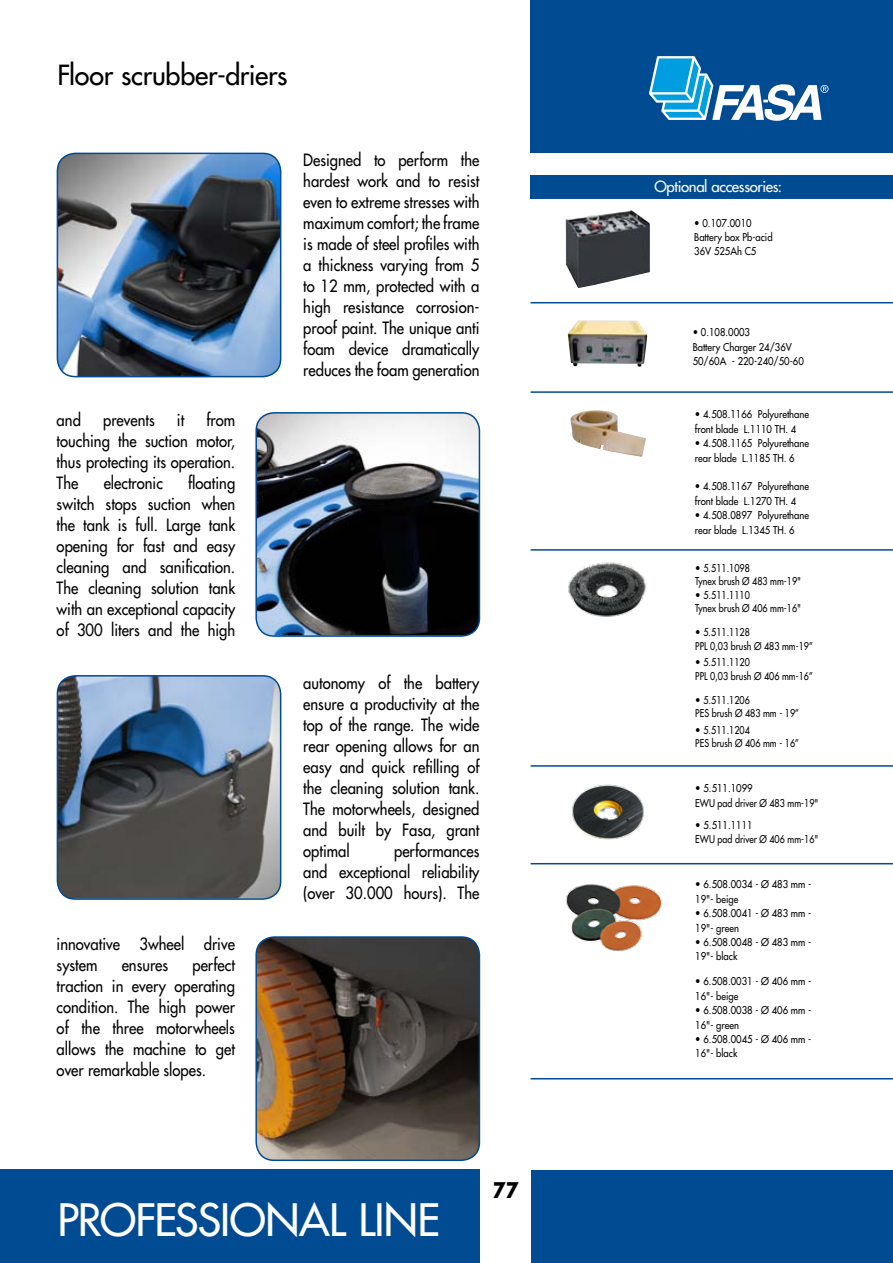
<style>
.page{position:relative;width:893px;height:1263px;background:#fff}
.page>*{position:absolute;margin:0;border:0;box-sizing:border-box;transform-origin:0 0}
.t1{font:500 43.5px "Futura Std";letter-spacing:-.015em;color:#fff}
.t2{font:500 27px "Futura Std";letter-spacing:-.01em;color:#000}
.t3{font:700 21px "Futura Std";color:#000;scale:.9 1}
.t4{font:500 16.5px/21px "Futura Std";color:#000;text-align:justify;scale:.9 1}
.t5{font:500 15px "Futura Std";letter-spacing:-.025em;color:#fff}
.t6{font:500 10.5px/14.4px "Futura Std";color:#000;scale:.9 1}
</style>
<div class="page">
<div style="left:532px;top:1170px;width:361px;height:93px;background:#004b92"></div>
<div style="left:0;top:1169px;width:480px;height:94px;background:#004b92"></div>
<div style="left:531px;top:0;width:362px;height:153px;background:#004b92"></div>
<svg style="left:649px;top:56px;width:179px;height:65px"></svg>
<img style="left:57px;top:153px;width:223px;height:223px">
<div style="left:57px;top:153px;width:224px;height:224px;border:2px solid #004b92;border-radius:18px"></div>
<img style="left:57px;top:676px;width:223px;height:223px">
<div style="left:57px;top:675px;width:224px;height:225px;border:2px solid #004b92;border-radius:18px"></div>
<img style="left:258px;top:937px;width:221px;height:223px">
<div style="left:255px;top:936px;width:225px;height:225px;border:2px solid #004b92;border-radius:18px"></div>
<img style="left:258px;top:413px;width:221px;height:223px">
<div style="left:255px;top:412px;width:225px;height:225px;border:2px solid #004b92;border-radius:18px"></div>
<div style="left:531px;top:175px;width:362px;height:23px;background:#004b92"></div>
<hr style="left:531px;top:302px;width:362px;height:1px;background:#004b92">
<hr style="left:531px;top:391px;width:362px;height:2px;background:#004b92">
<hr style="left:531px;top:549px;width:362px;height:2px;background:#004b92">
<hr style="left:531px;top:765px;width:362px;height:2px;background:#004b92">
<hr style="left:531px;top:863px;width:362px;height:1px;background:#004b92">
<hr style="left:531px;top:1078px;width:362px;height:1px;background:#004b92">
<img style="left:570px;top:410px;width:76px;height:47px">
<img style="left:566px;top:884px;width:96px;height:68px">
<img style="left:568px;top:562px;width:79px;height:55px">
<img style="left:572px;top:784px;width:72px;height:56px">
<img style="left:566px;top:210px;width:84px;height:78px">
<img style="left:568px;top:320px;width:79px;height:47px">
<h2 class="t2" style="left:57px;top:59px;width:231px">Floor scrubber-driers</h2>
<p class="t4" style="left:57px;top:409px;width:200px;text-indent:150px">from touching the suction motor, thus protecting its operation.<br>The</p>
<p class="t4" style="left:57px;top:409px;width:28px">and</p>
<p class="t4" style="left:103px;top:409px;width:59px">prevents</p>
<p class="t4" style="left:177px;top:409px;width:10px">it</p>
<p class="t4" style="left:57px;top:472px;width:200px;text-indent:132px">floating switch stops suction when the tank is full. Large tank opening for fast and easy cleaning and sanification.<br>The cleaning solution tank with an exceptional capacity of 300 liters and the high</p>
<p class="t4" style="left:104px;top:472px;width:67px">electronic</p>
<p class="t4" style="left:57px;top:933px;width:200px">innovative 3wheel drive system</p>
<p class="t4" style="left:57px;top:954px;width:200px;text-indent:136px">perfect traction in every operating condition. The high power of the three motorwheels allows the machine to get over remarkable slopes.</p>
<p class="t4" style="left:122px;top:954px;width:53px">ensures</p>
<p class="t4" style="left:303px;top:150px;width:197px">Designed to perform the hardest work and to resist even to extreme stresses with maximum comfort; the frame is made of steel profiles with a thickness varying from 5 to 12 mm, protected with a high resistance corrosion&shy;proof paint. The unique anti foam device dramatically reduces the foam generation</p>
<p class="t4" style="left:303px;top:672px;width:197px">autonomy of the battery ensure a productivity at the top of the range. The wide rear opening allows for an easy and quick refilling of the cleaning solution tank.<br>The motorwheels, designed and built by Fasa, grant optimal</p>
<p class="t4" style="left:303px;top:840px;width:197px;text-indent:91px">performances and exceptional reliability (over 30.000 hours). The</p>
<h1 class="t1" style="left:57px;top:1193px;width:384px">PROFESSIONAL LINE</h1>
<p class="t3" style="left:493px;top:1176px;width:30px">77</p>
<p class="t5" style="left:654px;top:177px;width:129px">Optional accessories:</p>
<p class="t6" style="left:694px;top:215px;width:89px">• 0.107.0010<br>Battery box Pb-acid<br>36V 525Ah C5</p>
<p class="t6" style="left:693px;top:325px;width:125px">• 0.108.0003<br>Battery Charger 24/36V<br>50/60A - 220-240/50-60</p>
<p class="t6" style="left:695px;top:407px;width:128px">• 4.508.1166 Polyurethane front blade L.1110 TH. 4</p>
<p class="t6" style="left:695px;top:436px;width:128px">• 4.508.1165 Polyurethane rear blade L.1185 TH. 6</p>
<p class="t6" style="left:695px;top:479px;width:128px">• 4.508.1167 Polyurethane front blade L.1270 TH. 4</p>
<p class="t6" style="left:695px;top:508px;width:128px">• 4.508.0897 Polyurethane rear blade L.1345 TH. 6</p>
<p class="t6" style="left:695px;top:561px;width:119px;line-height:13.5px">• 5.511.1098<br>Tynex brush Ø 483 mm-19"</p>
<p class="t6" style="left:695px;top:588px;width:119px;line-height:13.5px">• 5.511.1110<br>Tynex brush Ø 406 mm-16"</p>
<p class="t6" style="left:695px;top:626px;width:132px;line-height:13.5px">• 5.511.1128<br>PPL 0,03 brush Ø 483 mm-19”</p>
<p class="t6" style="left:695px;top:656px;width:132px;line-height:13.5px">• 5.511.1120<br>PPL 0,03 brush Ø 406 mm-16”</p>
<p class="t6" style="left:695px;top:693px;width:117px;line-height:13.5px">• 5.511.1206<br>PES brush Ø 483 mm - 19”</p>
<p class="t6" style="left:695px;top:723px;width:117px;line-height:13.5px">• 5.511.1204<br>PES brush Ø 406 mm - 16”</p>
<p class="t6" style="left:695px;top:781px;width:138px">• 5.511.1099<br>EWU pad driver Ø 483 mm-19"</p>
<p class="t6" style="left:695px;top:817px;width:138px">• 5.511.1111<br>EWU pad driver Ø 406 mm-16"</p>
<p class="t6" style="left:695px;top:877px;width:130px">• 6.508.0034 - Ø 483 mm -<br>19"- beige</p>
<p class="t6" style="left:695px;top:906px;width:130px">• 6.508.0041 - Ø 483 mm -<br>19"- green</p>
<p class="t6" style="left:695px;top:935px;width:130px">• 6.508.0048 - Ø 483 mm -<br>19"- black</p>
<p class="t6" style="left:695px;top:974px;width:130px">• 6.508.0031 - Ø 406 mm -<br>16"- beige</p>
<p class="t6" style="left:695px;top:1003px;width:130px">• 6.508.0038 - Ø 406 mm -<br>16"- green</p>
<p class="t6" style="left:695px;top:1032px;width:130px">• 6.508.0045 - Ø 406 mm -<br>16"- black</p>
</div>
